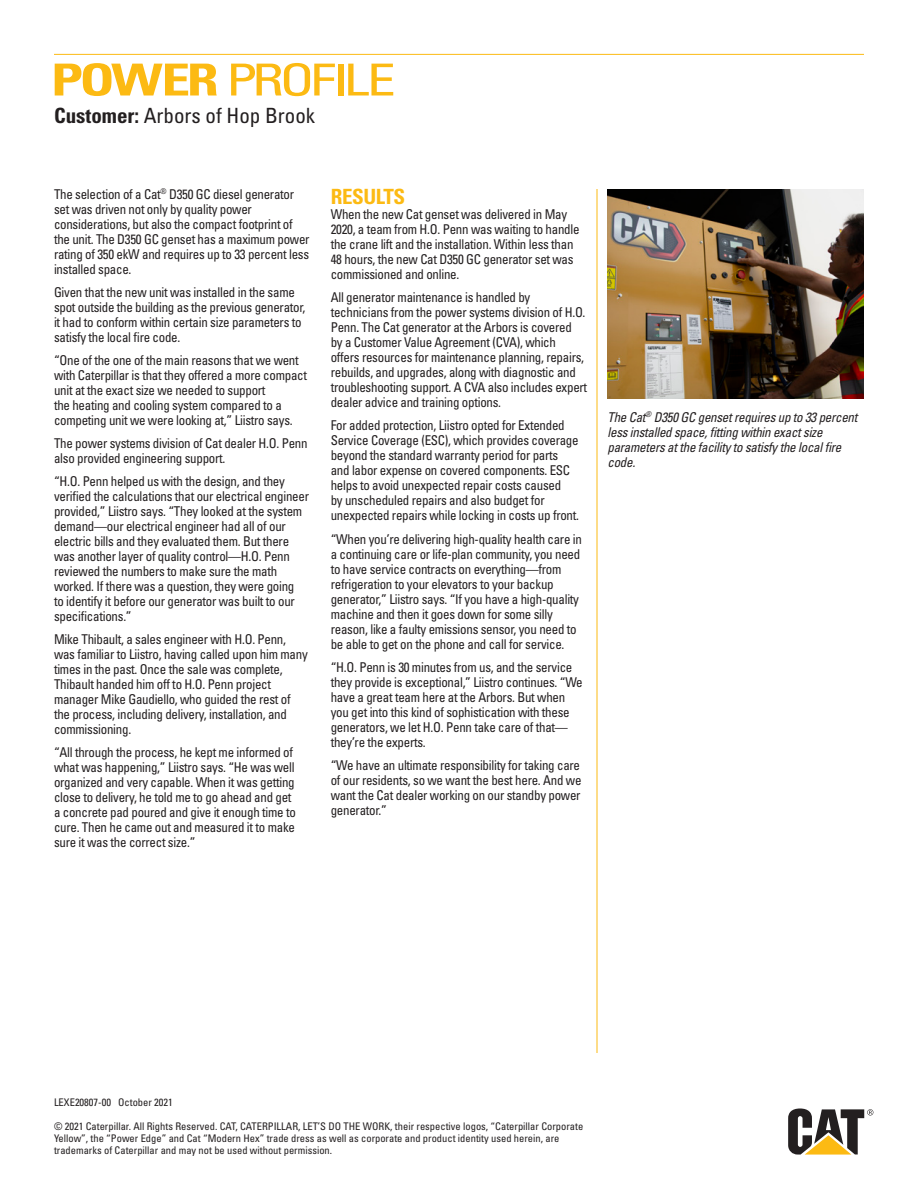
<style>
.page{position:relative;width:918px;height:1188px;background:#fff}
.page>*{position:absolute;margin:0;border:0;box-sizing:border-box;transform-origin:0 0}
.t1{font:condensed 44.1px "Univers LT Std";letter-spacing:-.08em;color:#fcba13;scale:1.3 1}
.Subhead{font:condensed 21px "Univers LT Std";color:#231f20}
.Subhead-2{font:700 condensed 21px "Univers LT Std";letter-spacing:-.02em;color:#fcba13}
.Body_Copy{font:condensed 13.5px/15px "Univers LT Std";letter-spacing:-.02em;color:#231f20;scale:.96 1}
.Body_Copy-2{font:italic condensed 13.5px/15px "Univers LT Std";letter-spacing:-.02em;color:#231f20;scale:.96 1}
.t2{font:condensed 10.5px/12px "Univers LT Std";color:#231f20}
.s1{font-weight:700}
</style>
<div class="page">
<svg style="left:788px;top:1108px;width:85px;height:47px"></svg>
<img style="left:608px;top:189px;width:256px;height:209px">
<hr style="left:597px;top:189px;width:1px;height:864px;background:#fcba13">
<hr style="left:54px;top:54px;width:810px;height:1px;background:#fcba13">
<p class="t1" style="left:51px;top:52px;width:267px"><span class="s1">POWER</span> PROFILE</p>
<p class="Subhead" style="left:54px;top:102px;width:263px"><span class="s1">Customer:</span> Arbors of Hop Brook</p>
<p class="Body_Copy" style="left:54px;top:186px;width:268px">The selection of a Cat<sup>®</sup> D350 GC diesel generator set was driven not only by quality power considerations, but also the compact footprint of the unit. The D350 GC genset has a maximum power rating of 350 ekW and requires up to 33 percent less installed space.</p>
<p class="Body_Copy" style="left:54px;top:284px;width:263px">Given that the new unit was installed in the same spot outside the building as the previous generator, it had to conform within certain size parameters to satisfy the local fire code.</p>
<p class="Body_Copy" style="left:54px;top:352px;width:265px">“One of the one of the main reasons that we went with Caterpillar is that they offered a more compact unit at the exact size we needed to support<br>the heating and cooling system compared to a competing unit we were looking at,” Liistro says.</p>
<p class="Body_Copy" style="left:54px;top:436px;width:266px">The power systems division of Cat dealer H.O. Penn also provided engineering support.</p>
<p class="Body_Copy" style="left:54px;top:474px;width:267px">“H.O. Penn helped us with the design, and they verified the calculations that our electrical engineer provided,” Liistro says. “They looked at the system demand—our electrical engineer had all of our electric bills and they evaluated them. But there was another layer of quality control—H.O. Penn reviewed the numbers to make sure the math worked. If there was a question, they were going<br>to identify it before our generator was built to our specifications.”</p>
<p class="Body_Copy" style="left:54px;top:632px;width:266px">Mike Thibault, a sales engineer with H.O. Penn, was familiar to Liistro, having called upon him many times in the past. Once the sale was complete, Thibault handed him off to H.O. Penn project manager Mike Gaudiello, who guided the rest of the process, including delivery, installation, and commissioning.</p>
<p class="Body_Copy" style="left:54px;top:745px;width:254px">“All through the process, he kept me informed of what was happening,” Liistro says. “He was well organized and very capable. When it was getting close to delivery, he told me to go ahead and get a concrete pad poured and give it enough time to cure. Then he came out and measured it to make sure it was the correct size.”</p>
<p class="Subhead-2" style="left:331px;top:184px;width:76px">RESULTS</p>
<p class="Body_Copy" style="left:331px;top:207px;width:261px">When the new Cat genset was delivered in May 2020, a team from H.O. Penn was waiting to handle the crane lift and the installation. Within less than 48 hours, the new Cat D350 GC generator set was commissioned and online.</p>
<p class="Body_Copy" style="left:331px;top:290px;width:269px">All generator maintenance is handled by technicians from the power systems division of H.O.<br>Penn. The Cat generator at the Arbors is covered by a Customer Value Agreement (CVA), which offers resources for maintenance planning, repairs, rebuilds, and upgrades, along with diagnostic and troubleshooting support. A CVA also includes expert dealer advice and training options.</p>
<p class="Body_Copy" style="left:331px;top:418px;width:260px">For added protection, Liistro opted for Extended Service Coverage (ESC), which provides coverage beyond the standard warranty period for parts and labor expense on covered components. ESC helps to avoid unexpected repair costs caused<br>by unscheduled repairs and also budget for unexpected repairs while locking in costs up front.</p>
<p class="Body_Copy" style="left:331px;top:531px;width:263px">“When you’re delivering high-quality health care in a continuing care or life-plan community, you need to have service contracts on everything—from refrigeration to your elevators to your backup generator,” Liistro says. “If you have a high-quality machine and then it goes down for some silly reason, like a faulty emissions sensor, you need to be able to get on the phone and call for service.</p>
<p class="Body_Copy" style="left:331px;top:659px;width:264px">“H.O. Penn is 30 minutes from us, and the service they provide is exceptional,” Liistro continues. “We have a great team here at the Arbors. But when you get into this kind of sophistication with these generators, we let H.O. Penn take care of that— they’re the experts.</p>
<p class="Body_Copy" style="left:331px;top:757px;width:263px;text-align:justify">“We have an ultimate responsibility for taking care of our residents, so we want the best here. And we want the Cat dealer working on our standby power generator.”</p>
<p class="Body_Copy-2" style="left:608px;top:409px;width:262px">The Cat<sup>®</sup> D350 GC genset requires up to 33 percent less installed space, fitting within exact size parameters at the facility to satisfy the local fire code.</p>
<p class="t2" style="left:54px;top:1096px;width:120px">LEXE20807-00 October 2021</p>
<p class="t2" style="left:54px;top:1120px;width:531px">© 2021 Caterpillar. All Rights Reserved. CAT, CATERPILLAR, LET’S DO THE WORK, their respective logos, “Caterpillar Corporate<br>Yellow”, the “Power Edge” and Cat “Modern Hex” trade dress as well as corporate and product identity used herein, are trademarks of Caterpillar and may not be used without permission.</p>
</div>
